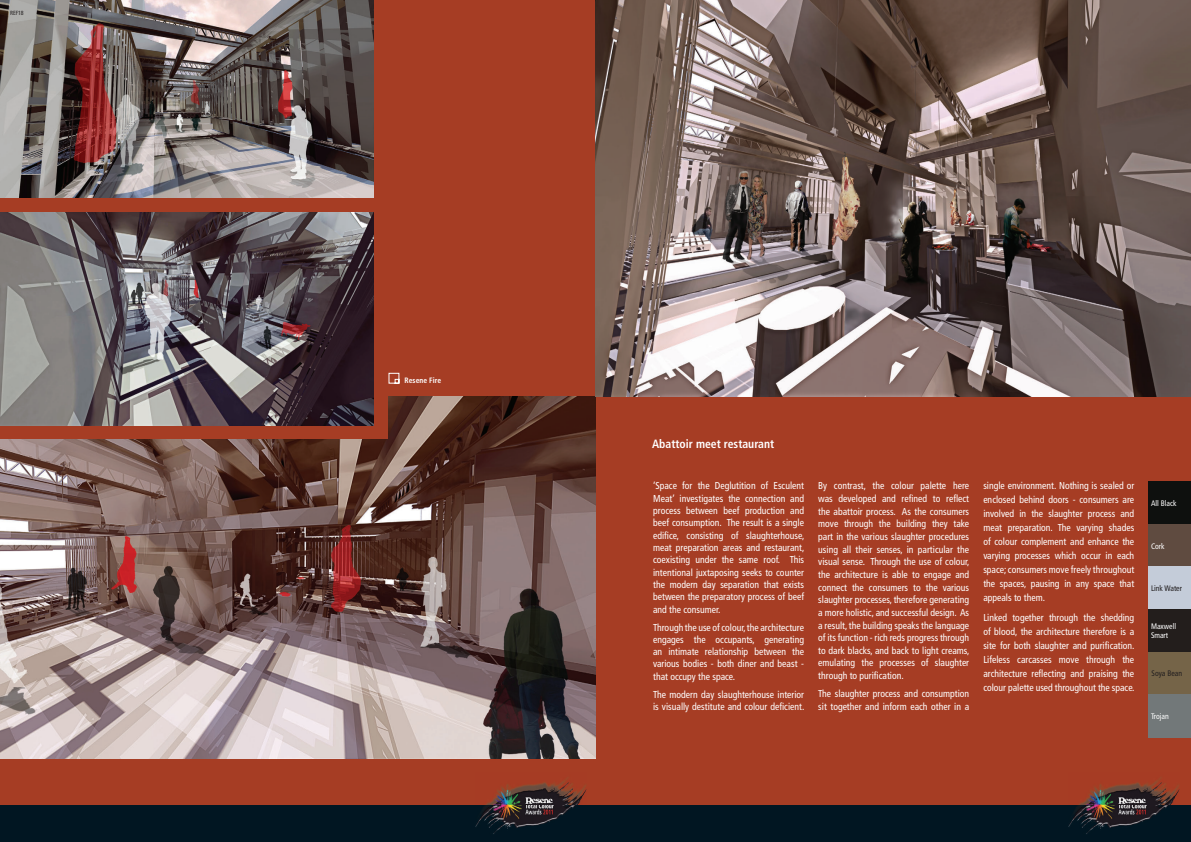
<style>
.page{position:relative;width:1191px;height:842px;background:#a63d24}
.page>*{position:absolute;margin:0;border:0;box-sizing:border-box;transform-origin:0 0}
.t1{font:700 condensed 12px "Frutiger";color:#fff}
.t2{font:condensed 10px/12.6px "Frutiger";color:#fff;text-align:justify}
.t3{font:condensed 8px/9px "Frutiger";color:#fff}
.t4{font:condensed 8px "Frutiger";color:#231f20}
.t5{font:700 condensed 7.8px "Frutiger";letter-spacing:.005em;color:#fff}
.t6{font:condensed 6px "Frutiger";color:#231f20}
</style>
<div class="page">
<img style="left:1148px;top:481px;width:43px;height:256px">
<svg style="left:388px;top:373px;width:11px;height:11px"></svg>
<img style="left:0;top:397px;width:595px;height:361px">
<img style="left:0;top:0;width:373px;height:198px">
<img style="left:595px;top:0;width:596px;height:397px">
<div style="left:0;top:198px;width:387px;height:241px;background:#a63d24"></div>
<img style="left:0;top:213px;width:373px;height:212px">
<div style="left:0;top:805px;width:1191px;height:37px;background:#011622"></div>
<img style="left:1068px;top:780px;width:111px;height:54px">
<img style="left:475px;top:780px;width:111px;height:54px">
<p class="t6" style="left:10px;top:9px;width:15px">REF18</p>
<p class="t5" style="left:404px;top:376px;width:38px">Resene Fire</p>
<p class="t1" style="left:652px;top:437px;width:124px">Abattoir meet restaurant</p>
<p class="t2" style="left:653px;top:480px;width:153px;line-height:12.3px">‘Space for the Deglutition of Esculent Meat’ investigates the connection and process between beef production and beef consumption. The result is a single edifice, consisting of slaughterhouse, meat preparation areas and restaurant, coexisting under the same roof. This intentional juxtaposing seeks to counter the modern day separation that exists between the preparatory process of beef and the consumer.</p>
<p class="t2" style="left:653px;top:621px;width:152px;line-height:12.3px">Through the use of colour, the architecture engages the occupants, generating an intimate relationship between the various bodies - both diner and beast - that occupy the space.</p>
<p class="t2" style="left:653px;top:688px;width:153px;line-height:12.3px">The modern day slaughterhouse interior is visually destitute and colour deficient.</p>
<p class="t2" style="left:818px;top:480px;width:153px">By contrast, the colour palette here was developed and refined to reflect the abattoir process. As the consumers move through the building they take part in the various slaughter procedures using all their senses, in particular the visual sense. Through the use of colour, the architecture is able to engage and connect the consumers to the various slaughter processes, therefore generating a more holistic, and successful design. As a result, the building speaks the language of its function - rich reds progress through to dark blacks, and back to light creams, emulating the processes of slaughter through to purification.</p>
<p class="t2" style="left:818px;top:688px;width:152px">The slaughter process and consumption sit together and inform each other in a</p>
<p class="t2" style="left:983px;top:479px;width:152px;line-height:14px">single environment. Nothing is sealed or enclosed behind doors - consumers are involved in the slaughter process and meat preparation. The varying shades of colour complement and enhance the varying processes which occur in each space; consumers move freely throughout the spaces, pausing in any space that appeals to them.</p>
<p class="t2" style="left:983px;top:610px;width:153px;line-height:14px">Linked together through the shedding of blood, the architecture therefore is a site for both slaughter and purification.<br>Lifeless carcasses move through the architecture reflecting and praising the colour palette used throughout the space.</p>
<p class="t3" style="left:1151px;top:498px;width:27px">All Black</p>
<p class="t3" style="left:1151px;top:541px;width:15px">Cork</p>
<p class="t4" style="left:1151px;top:583px;width:33px">Link Water</p>
<p class="t3" style="left:1151px;top:622px;width:27px">Maxwell<br>Smart</p>
<p class="t4" style="left:1151px;top:669px;width:32px">Soya Bean</p>
<p class="t3" style="left:1151px;top:712px;width:19px">Trojan</p>
</div>
